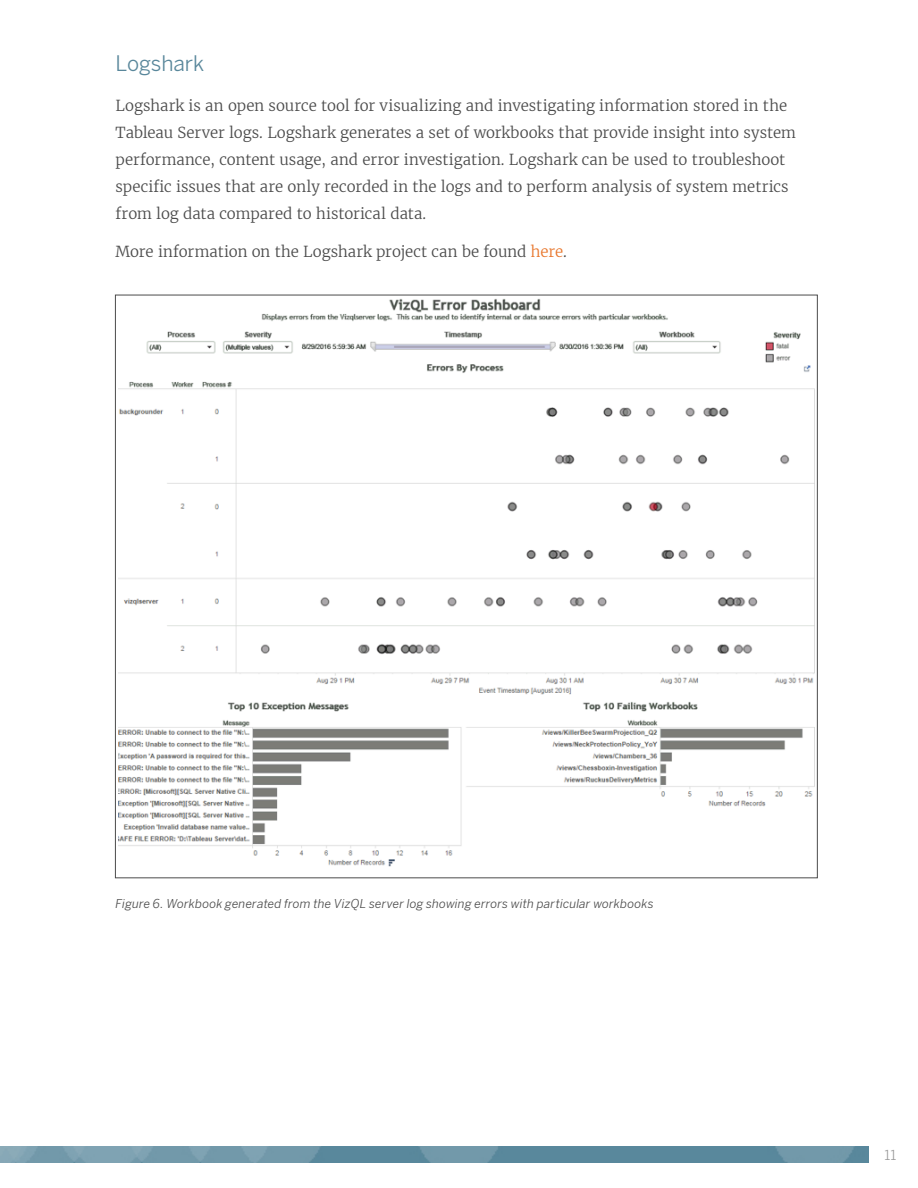
<style>
.page{position:relative;width:918px;height:1188px;background:#fff}
.page>*{position:absolute;margin:0;border:0;box-sizing:border-box;transform-origin:0 0}
.BODYCOPY-subhead{font:21px "Benton Sans";letter-spacing:-.005em;color:#59879b}
.BODYCOPY-standard{font:300 15px/27px "Merriweather";color:#4b4b4b}
.t1{font:13.5px "Benton Sans";color:#9b9b9b}
.BODYCOPY-standard-2{font:italic 12px "Benton Sans";letter-spacing:.01em;color:#4b4b4b}
.s1{color:#e8762c}
</style>
<div class="page">
<img style="left:0;top:1147px;width:868px;height:15px">
<img style="left:118px;top:298px;width:696px;height:569px">
<p class="BODYCOPY-subhead" style="left:116px;top:50px;width:90px">Logshark</p>
<p class="BODYCOPY-standard" style="left:116px;top:92px;width:682px">Logshark is an open source tool for visualizing and investigating information stored in the Tableau Server logs. Logshark generates a set of workbooks that provide insight into system performance, content usage, and error investigation. Logshark can be used to troubleshoot specific issues that are only recorded in the logs and to perform analysis of system metrics from log data compared to historical data.</p>
<p class="BODYCOPY-standard" style="left:116px;top:237px;width:453px">More information on the Logshark project can be found <span class="s1">here</span>.</p>
<p class="BODYCOPY-standard-2" style="left:116px;top:896px;width:540px">Figure 6. Workbook generated from the VizQL server log showing errors with particular workbooks</p>
<p class="t1" style="left:885px;top:1147px;width:13px">11</p>
</div>
